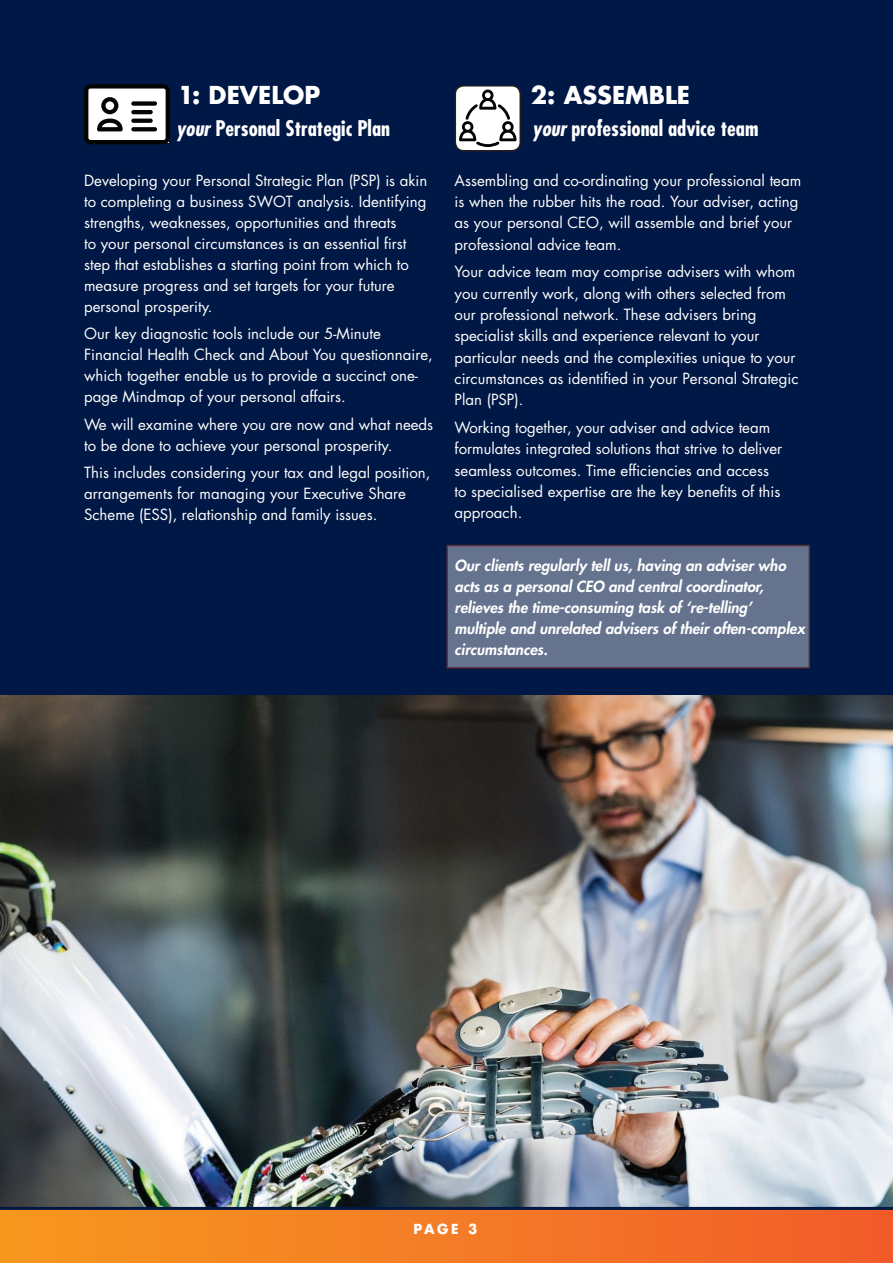
<style>
.page{position:relative;width:893px;height:1263px;background:#fff}
.page>*{position:absolute;margin:0;border:0;box-sizing:border-box;transform-origin:0 0}
.t1{font:700 24px "Futura";color:#fff}
.t2{font:700 condensed 21px "Futura";color:#fff}
.t3{font:15px/21.3px "Futura";color:#fff}
.t4{font:italic 800 15px/21px "Futura";color:#fff}
.t5{font:700 13.5px "Futura";color:#fff}
.s1{font-style:italic}
</style>
<div class="page">
<img style="left:0;top:695px;width:893px;height:512px">
<div style="left:0;top:0;width:893px;height:695px;background:#001845"></div>
<div style="left:0;top:1209px;width:893px;height:54px;background:linear-gradient(to right,#f7991f,#f15c2b)"></div>
<hr style="left:0;top:1207px;width:893px;height:3px;background:#001845">
<div style="left:455px;top:86px;width:65px;height:65px;background:#fff;border-radius:9px"></div>
<div style="left:455px;top:85px;width:66px;height:66px;border:2px solid #231f20;border-radius:9px"></div>
<div style="left:446px;top:545px;width:364px;height:123px;background:#65738e"></div>
<svg style="left:84px;top:84px;width:86px;height:60px;background:#a1a2a2"></svg>
<svg style="left:131px;top:127px;width:26px;height:4px"></svg>
<svg style="left:459px;top:90px;width:57px;height:57px"></svg>
<h1 class="t1" style="left:178px;top:79px;width:144px">1: DEVELOP</h1>
<h2 class="t2" style="left:176px;top:115px;width:215px"><span class="s1">your</span> Personal Strategic Plan</h2>
<p class="t3" style="left:84px;top:170px;width:345px">Developing your Personal Strategic Plan (PSP) is akin to completing a business SWOT analysis. Identifying strengths, weaknesses, opportunities and threats<br>to your personal circumstances is an essential first step that establishes a starting point from which to measure progress and set targets for your future personal prosperity.</p>
<p class="t3" style="left:84px;top:323px;width:350px">Our key diagnostic tools include our 5-Minute Financial Health Check and About You questionnaire, which together enable us to provide a succinct one&shy;page Mindmap of your personal affairs.</p>
<p class="t3" style="left:84px;top:413px;width:351px">We will examine where you are now and what needs to be done to achieve your personal prosperity.</p>
<p class="t3" style="left:84px;top:462px;width:348px">This includes considering your tax and legal position, arrangements for managing your Executive Share<br>Scheme (ESS), relationship and family issues.</p>
<h1 class="t1" style="left:531px;top:79px;width:161px">2: ASSEMBLE</h1>
<h2 class="t2" style="left:532px;top:115px;width:228px"><span class="s1">your</span> professional advice team</h2>
<p class="t3" style="left:455px;top:169px;width:348px">Assembling and co-ordinating your professional team is when the rubber hits the road. Your adviser, acting as your personal CEO, will assemble and brief your professional advice team.</p>
<p class="t3" style="left:455px;top:261px;width:345px">Your advice team may comprise advisers with whom you currently work, along with others selected from our professional network. These advisers bring specialist skills and experience relevant to your particular needs and the complexities unique to your circumstances as identified in your Personal Strategic Plan (PSP).</p>
<p class="t3" style="left:455px;top:417px;width:329px">Working together, your adviser and advice team formulates integrated solutions that strive to deliver seamless outcomes. Time efficiencies and access to specialised expertise are the key benefits of this approach.</p>
<p class="t4" style="left:455px;top:555px;width:352px">Our clients regularly tell us, having an adviser who acts as a personal CEO and central coordinator, relieves the time-consuming task of ‘re-telling’ multiple and unrelated advisers of their often-complex circumstances.</p>
<p class="t5" style="left:414px;top:1219px;width:65px">PAGE 3</p>
</div>
